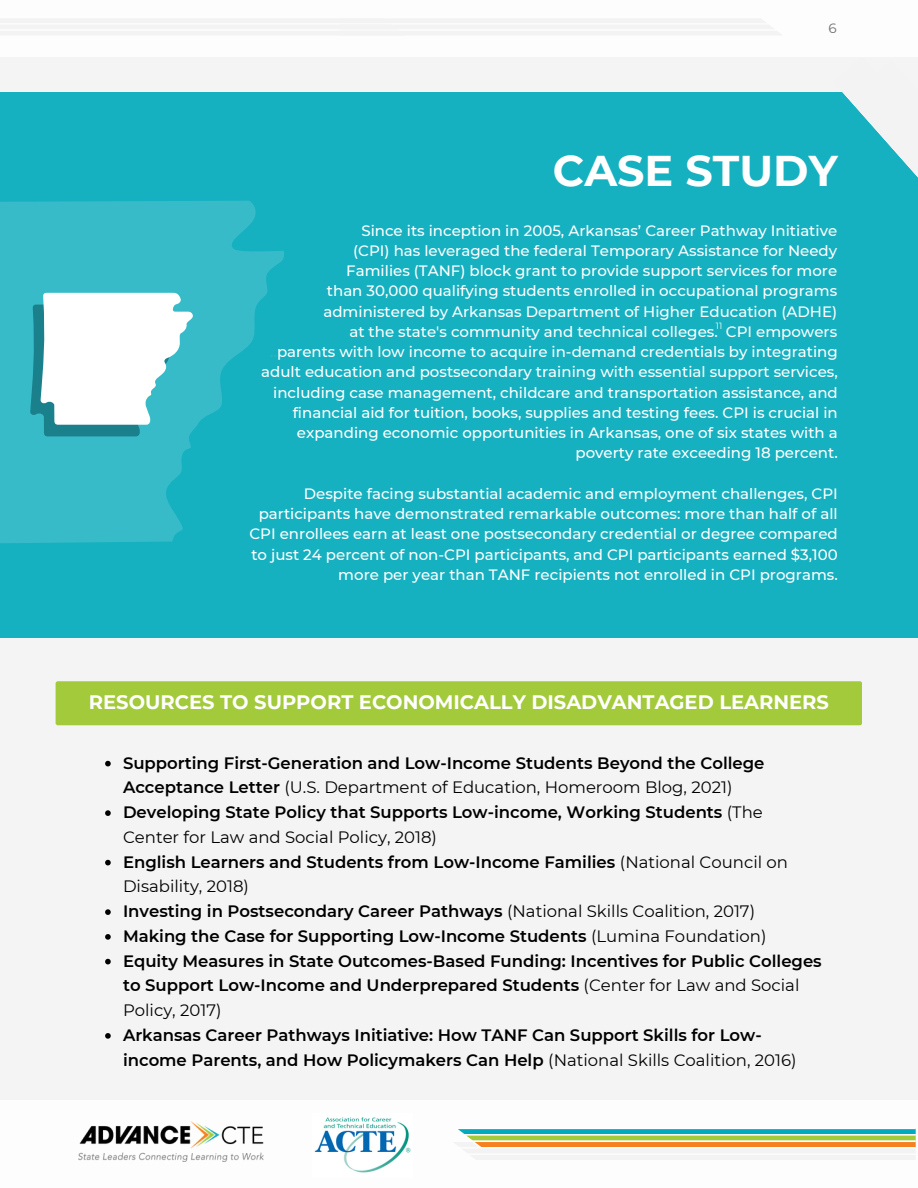
<style>
.page{position:relative;width:918px;height:1188px;background:#fff}
.page>*{position:absolute;margin:0;border:0;box-sizing:border-box;transform-origin:0 0}
.t1{font:700 42.9px "Montserrat";color:#fff}
.t2{font:700 19.5px "Montserrat";color:#fff}
.t3{font:600 16.5px/24.8px "Montserrat";color:#000}
.t4{font:500 15px/20.2px "Montserrat";color:#fff;text-align:right}
.t5{font:13.5px "Montserrat";color:#6e6f72}
.t6{font:9px "Montserrat";color:#fdfdfd}
.s1{color:#32b1c2}
.s2{font-weight:400}
</style>
<div class="page">
<div style="left:0;top:57px;width:918px;height:1042px;background:#f3f3f3"></div>
<svg style="left:454px;top:1128px;width:462px;height:32px"></svg>
<div style="left:56px;top:681px;width:806px;height:44px;background:#a2ca3a;border-radius:2px"></div>
<img style="left:314px;top:1117px;width:97px;height:56px">
<div style="left:0;top:18px;width:781px;height:17px;background:#f3f3f3"></div>
<img style="left:78px;top:1121px;width:186px;height:41px">
<div style="left:0;top:92px;width:918px;height:546px;background:#16b1c1"></div>
<svg style="left:0;top:201px;width:284px;height:342px;fill:#38bbc8"></svg>
<svg style="left:842px;top:92px;width:76px;height:86px"></svg>
<svg style="left:30px;top:293px;width:163px;height:143px;background:#bee3e7"></svg>
<svg style="left:105px;top:761px;width:6px;height:5px"></svg>
<svg style="left:105px;top:810px;width:6px;height:6px"></svg>
<svg style="left:105px;top:860px;width:6px;height:5px"></svg>
<svg style="left:105px;top:909px;width:6px;height:6px"></svg>
<svg style="left:105px;top:934px;width:6px;height:6px"></svg>
<svg style="left:105px;top:959px;width:6px;height:5px"></svg>
<svg style="left:105px;top:1033px;width:6px;height:6px"></svg>
<p class="t5" style="left:829px;top:20px;width:10px">6</p>
<h1 class="t1" style="left:553px;top:144px;width:286px">CASE STUDY</h1>
<p class="t4" style="left:323px;top:220px;width:515px">Since its inception in 2005, Arkansas’ Career Pathway Initiative (CPI) has leveraged the federal Temporary Assistance for Needy Families (TANF) block grant to provide support services for more than 30,000 qualifying students enrolled in occupational programs administered by Arkansas Department of Higher Education (ADHE) at the state's community and technical colleges. CPI empowers</p>
<p class="t6" style="left:716px;top:320px;width:8px">11</p>
<p class="t4" style="left:261px;top:342px;width:578px"><span class="s1">..</span>parents with low income to acquire in-demand credentials by integrating adult education and postsecondary training with essential support services, including case management, childcare and transportation assistance, and financial aid for tuition, books, supplies and testing fees. CPI is crucial in expanding economic opportunities in Arkansas, one of six states with a poverty rate exceeding 18 percent.</p>
<p class="t4" style="left:249px;top:483px;width:590px">Despite facing substantial academic and employment challenges, CPI participants have demonstrated remarkable outcomes: more than half of all CPI enrollees earn at least one postsecondary credential or degree compared to just 24 percent of non-CPI participants, and CPI participants earned $3,100 more per year than TANF recipients not enrolled in CPI programs.</p>
<h2 class="t2" style="left:89px;top:690px;width:742px">RESOURCES TO SUPPORT ECONOMICALLY DISADVANTAGED LEARNERS</h2>
<p class="t3" style="left:123px;top:750px;width:700px">Supporting First-Generation and Low-Income Students Beyond the College Acceptance Letter <span class="s2">(U.S. Department of Education, Homeroom Blog, 2021)<br></span>Developing State Policy that Supports Low-income, Working Students <span class="s2">(The Center for Law and Social Policy, 2018)<br></span>English Learners and Students from Low-Income Families <span class="s2">(National Council on Disability, 2018)<br></span>Investing in Postsecondary Career Pathways <span class="s2">(National Skills Coalition, 2017)<br></span>Making the Case for Supporting Low-Income Students <span class="s2">(Lumina Foundation)<br></span>Equity Measures in State Outcomes-Based Funding: Incentives for Public Colleges to Support Low-Income and Underprepared Students <span class="s2">(Center for Law and Social Policy, 2017)</span></p>
<p class="t3" style="left:123px;top:1023px;width:675px">Arkansas Career Pathways Initiative: How TANF Can Support Skills for Low&shy;income Parents, and How Policymakers Can Help <span class="s2">(National Skills Coalition, 2016)</span></p>
</div>
